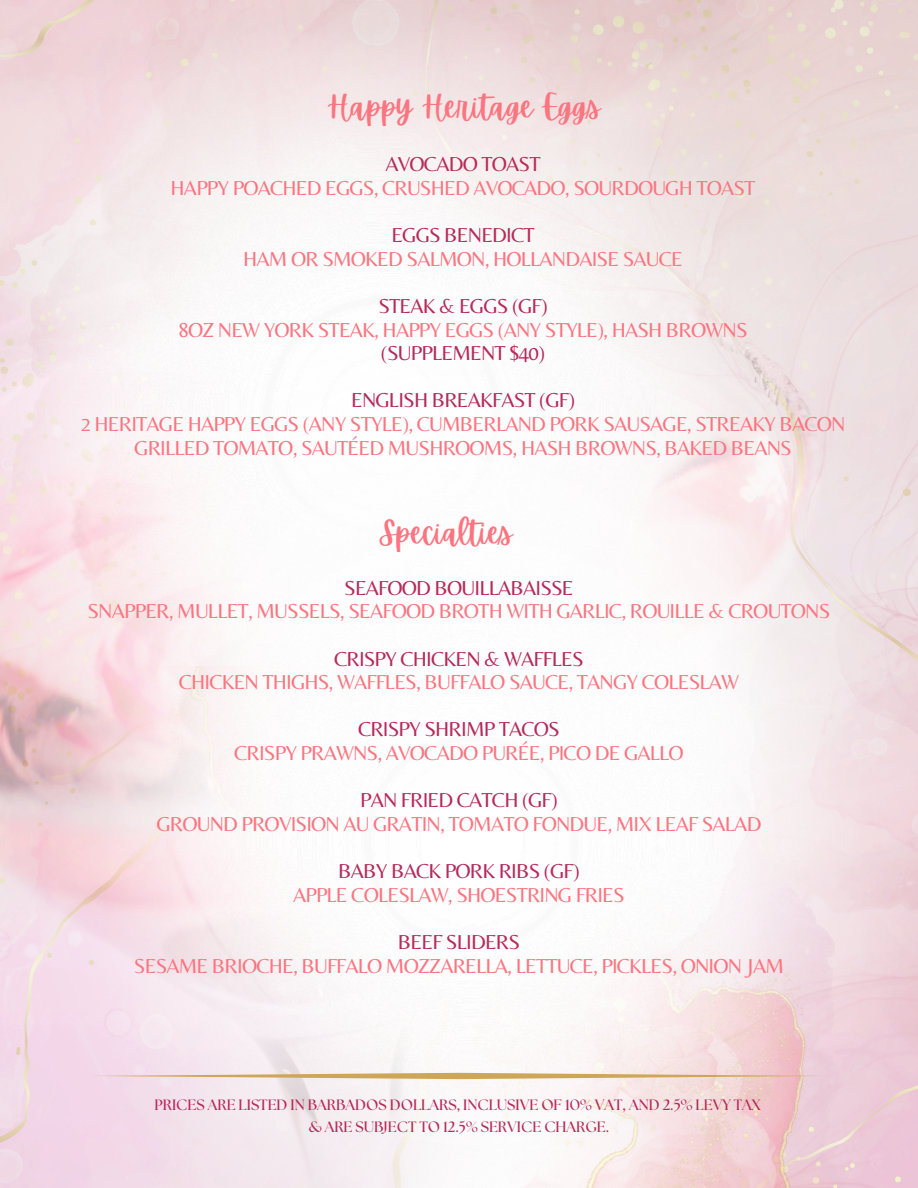
<style>
.page{position:relative;width:918px;height:1188px;background:#fff}
.page>*{position:absolute;margin:0;border:0;box-sizing:border-box;transform-origin:0 0}
.t1{font:31.5px "Apricots";color:#fb7580}
.t2{font:21px/23.7px "Belleza";letter-spacing:-.04em;color:#fb7580;text-align:center}
.t3{font:700 15px "The Seasons";color:#b62b59}
.s1{color:#b62b59}
</style>
<div class="page">
<img style="left:0;top:0;width:918px;height:355px">
<img style="left:66px;top:301px;width:795px;height:54px">
<img style="left:0;top:355px;width:918px;height:833px">
<svg style="left:92px;top:1073px;width:732px;height:6px;background:#dec199"></svg>
<h1 class="t1" style="left:327px;top:89px;width:275px">Happy Heritage Eggs</h1>
<h2 class="t2" style="left:171px;top:152px;width:586px"><span class="s1">AVOCADO TOAST<br></span>HAPPY POACHED EGGS, CRUSHED AVOCADO, SOURDOUGH TOAST</h2>
<h2 class="t2" style="left:243px;top:223px;width:441px"><span class="s1">EGGS BENEDICT<br></span>HAM OR SMOKED SALMON, HOLLANDAISE SAUCE</h2>
<p class="t2" style="left:178px;top:294px;width:571px"><span class="s1">STEAK &amp; EGGS (GF)<br></span>8OZ NEW YORK STEAK, HAPPY EGGS (ANY STYLE), HASH BROWNS <span class="s1">(SUPPLEMENT $40)</span></p>
<p class="t2" style="left:81px;top:388px;width:767px"><span class="s1">ENGLISH BREAKFAST (GF)<br></span>2 HERITAGE HAPPY EGGS (ANY STYLE), CUMBERLAND PORK SAUSAGE, STREAKY BACON<br>GRILLED TOMATO, SAUTÉED MUSHROOMS, HASH BROWNS, BAKED BEANS</p>
<h2 class="t1" style="left:379px;top:515px;width:135px">Specialties</h2>
<h2 class="t2" style="left:88px;top:575px;width:744px"><span class="s1">SEAFOOD BOUILLABAISSE<br></span>SNAPPER, MULLET, MUSSELS, SEAFOOD BROTH WITH GARLIC, ROUILLE &amp; CROUTONS</h2>
<h2 class="t2" style="left:179px;top:646px;width:562px"><span class="s1">CRISPY CHICKEN &amp; WAFFLES<br></span>CHICKEN THIGHS, WAFFLES, BUFFALO SAUCE, TANGY COLESLAW</h2>
<h2 class="t2" style="left:234px;top:717px;width:451px"><span class="s1">CRISPY SHRIMP TACOS<br></span>CRISPY PRAWNS, AVOCADO PURÉE, PICO DE GALLO</h2>
<h2 class="t2" style="left:156px;top:788px;width:607px"><span class="s1">PAN FRIED CATCH (GF)<br></span>GROUND PROVISION AU GRATIN, TOMATO FONDUE, MIX LEAF SALAD</h2>
<h2 class="t2" style="left:293px;top:859px;width:333px"><span class="s1">BABY BACK PORK RIBS (GF)<br></span>APPLE COLESLAW, SHOESTRING FRIES</h2>
<p class="t2" style="left:134px;top:930px;width:652px"><span class="s1">BEEF SLIDERS<br></span>SESAME BRIOCHE, BUFFALO MOZZARELLA, LETTUCE, PICKLES, ONION JAM</p>
<h2 class="t3" style="left:154px;top:1098px;width:608px">PRICES ARE LISTED IN BARBADOS DOLLARS, INCLUSIVE OF 10% VAT, AND 2.5% LEVY TAX</h2>
<h2 class="t3" style="left:309px;top:1120px;width:302px">&amp; ARE SUBJECT TO 12.5% SERVICE CHARGE.</h2>
</div>
